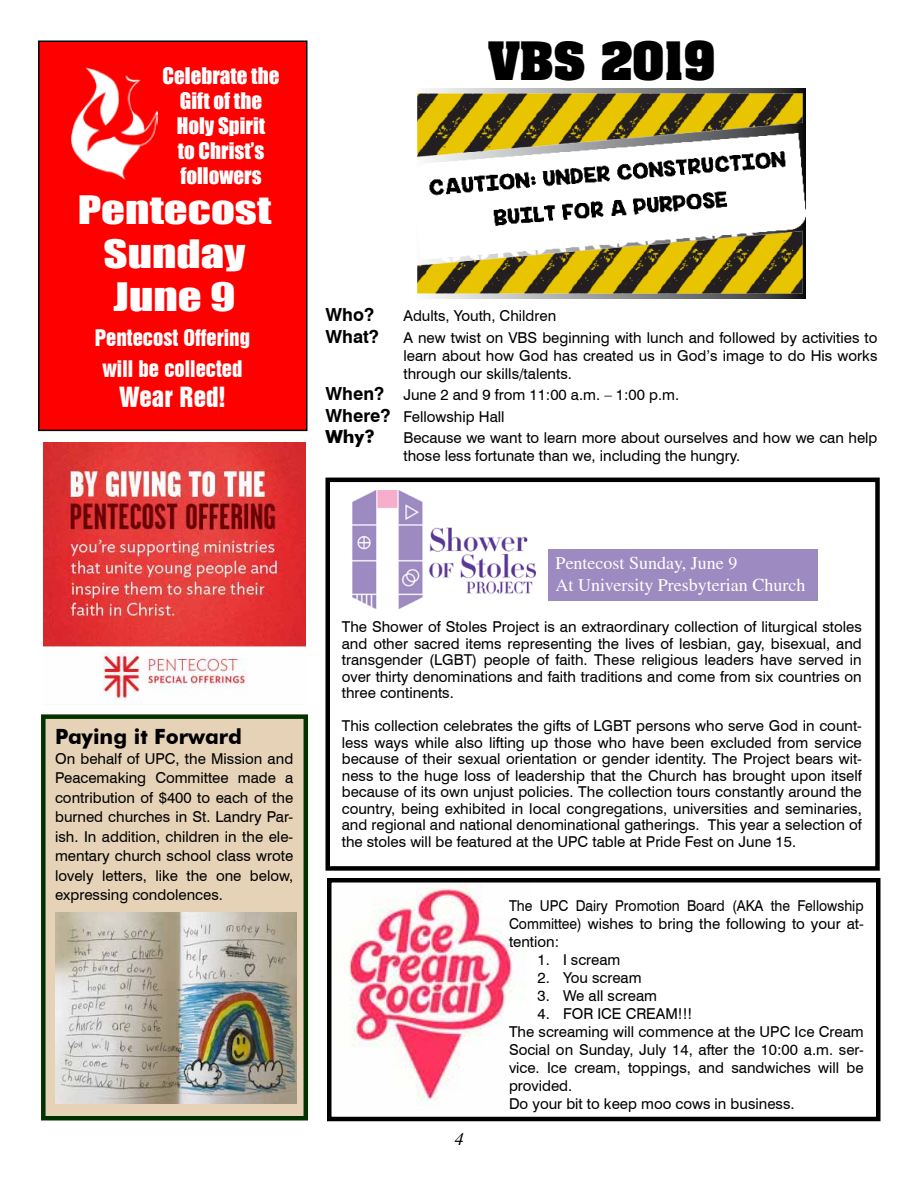
<style>
.page{position:relative;width:918px;height:1188px;background:#fff}
.page>*{position:absolute;margin:0;border:0;box-sizing:border-box;transform-origin:0 0}
.t1{font:700 45px "Aachen";color:#000}
.t2{font:36px/43.2px "Impact";color:#fff;text-align:center;scale:1.3 1}
.t3{font:25.5px "Swiss 921 BT Regular A";color:#fff}
.t4{font:21px/25.2px "Impact";color:#fff;text-align:center}
.t5{font:21px/30.6px "Swiss 921 BT Regular A";color:#fff;text-align:center}
.t6{font:700 21px "Futura BT";color:#000}
.t7{font:18px/21.6px "Times";color:#fff}
.t8{font:700 18px "Swiss 721 BT";color:#000}
.t9{font:700 18px "Futura BT";color:#000}
.t10{font:italic 18px "Times";color:#000}
.t11{font:15px/16.5px "Swiss 721 BT";color:#000;text-align:justify}
.t12{font:15px/18px "Swiss 721 BT";color:#000;text-align:justify;scale:.93 1}
.s1{font-weight:700;font-size:18px}
</style>
<div class="page">
<div style="left:41px;top:714px;width:267px;height:406px;background:#e6d2b7;border:4px solid #030"></div>
<img style="left:417px;top:88px;width:388px;height:211px">
<img style="left:348px;top:885px;width:166px;height:226px">
<div style="left:327px;top:878px;width:553px;height:243px;border:4px solid #000"></div>
<div style="left:39px;top:41px;width:268px;height:389px;background:#f00"></div>
<div style="left:38px;top:40px;width:270px;height:391px;border:2px solid #000"></div>
<img style="left:72px;top:67px;width:86px;height:113px">
<img style="left:43px;top:443px;width:262px;height:262px">
<img style="left:352px;top:490px;width:184px;height:119px">
<div style="left:548px;top:549px;width:270px;height:52px;background:#9d8ac1"></div>
<div style="left:326px;top:478px;width:554px;height:393px;border:4px solid #000"></div>
<img style="left:55px;top:913px;width:241px;height:190px">
<h3 class="t4" style="left:163px;top:62px;width:118px">Celebrate the<br>Gift of the<br>Holy Spirit<br>to Christ’s followers</h3>
<h2 class="t2" style="left:78px;top:188px;width:150px">Pentecost<br>Sunday<br>June 9</h2>
<h3 class="t5" style="left:95px;top:322px;width:157px">Pentecost Offering will be collected</h3>
<h3 class="t3" style="left:120px;top:381px;width:107px">Wear Red!</h3>
<h1 class="t1" style="left:488px;top:27px;width:228px">VBS 2019</h1>
<p class="t8" style="left:326px;top:304px;width:50px">Who?</p>
<p class="t11" style="left:403px;top:307px;width:154px">Adults, Youth, Children</p>
<p class="t8" style="left:326px;top:325px;width:55px">What?</p>
<p class="t11" style="left:404px;top:328px;width:476px;line-height:18px">A new twist on VBS beginning with lunch and followed by activities to learn about how God has created us in God’s image to do His works through our skills/talents.</p>
<p class="t11" style="left:326px;top:384px;width:355px;line-height:21.6px"><span class="s1">When?</span> June 2 and 9 from 11:00 a.m. – 1:00 p.m.<br><span class="s1">Where?</span> Fellowship Hall</p>
<p class="t9" style="left:326px;top:426px;width:51px">Why?</p>
<p class="t11" style="left:404px;top:429px;width:476px;line-height:18px">Because we want to learn more about ourselves and how we can help those less fortunate than we, including the hungry.</p>
<h3 class="t6" style="left:55px;top:724px;width:189px">Paying it Forward</h3>
<p class="t11" style="left:55px;top:748px;width:240px;line-height:19.5px">On behalf of UPC, the Mission and Peacemaking Committee made a contribution of $400 to each of the burned churches in St. Landry Par&shy;ish. In addition, children in the ele&shy;mentary church school class wrote lovely letters, like the one below, expressing condolences.</p>
<p class="t7" style="left:556px;top:552px;width:251px">Pentecost Sunday, June 9<br>At University Presbyterian Church</p>
<p class="t11" style="left:342px;top:619px;width:522px">The Shower of Stoles Project is an extraordinary collection of liturgical stoles and other sacred items representing the lives of lesbian, gay, bisexual, and transgender (LGBT) people of faith. These religious leaders have served in over thirty denominations and faith traditions and come from six countries on three continents.</p>
<p class="t11" style="left:342px;top:718px;width:522px">This collection celebrates the gifts of LGBT persons who serve God in count&shy;less ways while also lifting up those who have been excluded from service because of their sexual orientation or gender identity. The Project bears wit&shy;ness to the huge loss of leadership that the Church has brought upon itself because of its own unjust policies. The collection tours constantly around the country, being exhibited in local congregations, universities and seminaries, and regional and national denominational gatherings. This year a selection of the stoles will be featured at the UPC table at Pride Fest on June 15.</p>
<p class="t10" style="left:455px;top:1129px;width:10px">4</p>
<p class="t12" style="left:509px;top:897px;width:383px">The UPC Dairy Promotion Board (AKA the Fellowship Committee) wishes to bring the following to your at&shy;tention:</p>
<p class="t11" style="left:538px;top:952px;width:84px">1. I scream</p>
<p class="t11" style="left:538px;top:970px;width:106px">2. You scream</p>
<p class="t11" style="left:538px;top:988px;width:121px">3. We all scream</p>
<p class="t11" style="left:509px;top:1005px;width:356px;line-height:18px;text-align:left;text-indent:28px">4. FOR ICE CREAM!!!<br>The screaming will commence at the UPC Ice Cream Social on Sunday, July 14, after the 10:00 a.m. ser&shy;vice. Ice cream, toppings, and sandwiches will be provided.<br>Do your bit to keep moo cows in business.</p>
</div>
